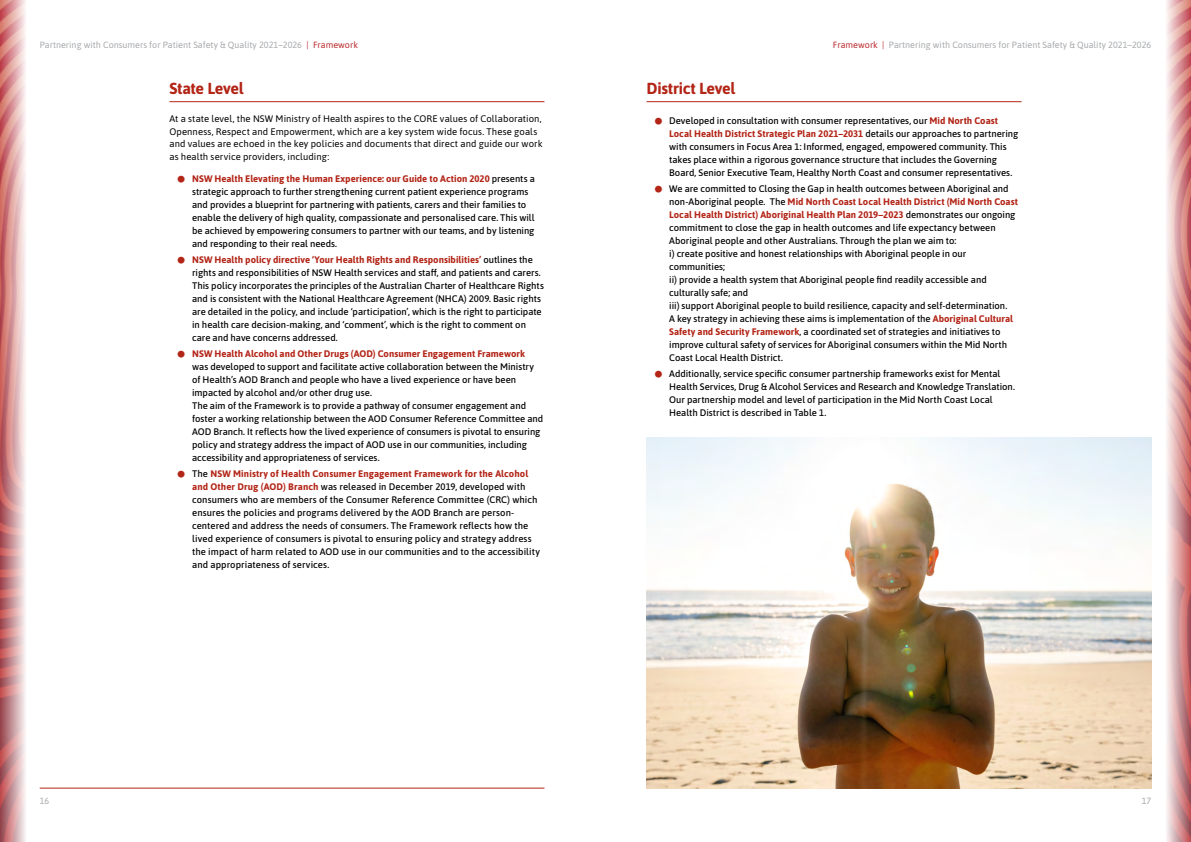
<style>
.page{position:relative;width:1191px;height:842px;background:#fff}
.page>*{position:absolute;margin:0;border:0;box-sizing:border-box;transform-origin:0 0}
.t1{font:700 16px "Asap";letter-spacing:-.02em;color:#b32517}
.t2{font:500 9.5px/13px "Asap";color:#000}
.t3{font:9.5px/13px "Asap";letter-spacing:.01em;color:#000}
.t4{font:700 9.5px "Asap";color:#b32517}
.t5{font:9px "Asap";color:#a7a9ac}
.s1{color:#bc282e}
.s2{font-weight:700;color:#b32517}
</style>
<div class="page">
<img style="left:0;top:0;width:57px;height:842px">
<hr style="left:40px;top:788px;width:504px;height:1px;background:#b32517">
<hr style="left:646px;top:788px;width:505px;height:1px;background:#b32517">
<hr style="left:169px;top:101px;width:375px;height:1px;background:#b32517">
<hr style="left:646px;top:101px;width:375px;height:1px;background:#b32517">
<img style="left:1134px;top:0;width:57px;height:842px">
<img style="left:646px;top:438px;width:505px;height:350px">
<p class="t5" style="left:40px;top:39px;width:320px">Partnering with Consumers for Patient Safety &amp; Quality 2021–2026 <span class="s1">| Framework</span></p>
<p class="t5" style="left:833px;top:39px;width:320px"><span class="s1">Framework |</span> Partnering with Consumers for Patient Safety &amp; Quality 2021–2026</p>
<h1 class="t1" style="left:169px;top:77px;width:76px">State Level</h1>
<p class="t3" style="left:169px;top:111px;width:375px">At a state level, the NSW Ministry of Health aspires to the CORE values of Collaboration, Openness, Respect and Empowerment, which are a key system wide focus. These goals and values are echoed in the key policies and documents that direct and guide our work as health service providers, including:</p>
<p class="t2" style="left:192px;top:172px;width:344px"><span class="s2">NSW Health Elevating the Human Experience: our Guide to Action 2020</span> presents a strategic approach to further strengthening current patient experience programs and provides a blueprint for partnering with patients, carers and their families to enable the delivery of high quality, compassionate and personalised care. This will be achieved by empowering consumers to partner with our teams, and by listening and responding to their real needs.</p>
<p class="t2" style="left:192px;top:253px;width:353px"><span class="s2">NSW Health policy directive ‘Your Health Rights and Responsibilities’</span> outlines the rights and responsibilities of NSW Health services and staff, and patients and carers.<br>This policy incorporates the principles of the Australian Charter of Healthcare Rights and is consistent with the National Healthcare Agreement (NHCA) 2009. Basic rights are detailed in the policy, and include ‘participation’, which is the right to participate in health care decision-making, and ‘comment’, which is the right to comment on care and have concerns addressed.</p>
<p class="t4" style="left:192px;top:347px;width:334px">NSW Health Alcohol and Other Drugs (AOD) Consumer Engagement Framework</p>
<p class="t2" style="left:192px;top:359px;width:353px">was developed to support and facilitate active collaboration between the Ministry of Health’s AOD Branch and people who have a lived experience or have been impacted by alcohol and/or other drug use.<br>The aim of the Framework is to provide a pathway of consumer engagement and foster a working relationship between the AOD Consumer Reference Committee and AOD Branch. It reflects how the lived experience of consumers is pivotal to ensuring policy and strategy address the impact of AOD use in our communities, including accessibility and appropriateness of services.</p>
<p class="t2" style="left:192px;top:466px;width:349px">The <span class="s2">NSW Ministry of Health Consumer Engagement Framework for the Alcohol and Other Drug (AOD) Branch</span> was released in December 2019, developed with consumers who are members of the Consumer Reference Committee (CRC) which ensures the policies and programs delivered by the AOD Branch are person&shy;centered and address the needs of consumers. The Framework reflects how the lived experience of consumers is pivotal to ensuring policy and strategy address the impact of harm related to AOD use in our communities and to the accessibility and appropriateness of services.</p>
<h1 class="t1" style="left:646px;top:77px;width:90px">District Level</h1>
<p class="t2" style="left:669px;top:114px;width:350px">Developed in consultation with consumer representatives, our <span class="s2">Mid North Coast Local Health District Strategic Plan 2021–2031</span> details our approaches to partnering with consumers in Focus Area 1: Informed, engaged, empowered community. This takes place within a rigorous governance structure that includes the Governing Board, Senior Executive Team, Healthy North Coast and consumer representatives.</p>
<p class="t2" style="left:669px;top:182px;width:350px">We are committed to Closing the Gap in health outcomes between Aboriginal and non-Aboriginal people. The <span class="s2">Mid North Coast Local Health District (Mid North Coast Local Health District) Aboriginal Health Plan 2019–2023</span> demonstrates our ongoing commitment to close the gap in health outcomes and life expectancy between Aboriginal people and other Australians. Through the plan we aim to:<br>i) create positive and honest relationships with Aboriginal people in our communities;<br>ii) provide a health system that Aboriginal people find readily accessible and culturally safe; and<br>iii) support Aboriginal people to build resilience, capacity and self-determination.<br>A key strategy in achieving these aims is implementation of the <span class="s2">Aboriginal Cultural Safety and Security Framework</span>, a coordinated set of strategies and initiatives to improve cultural safety of services for Aboriginal consumers within the Mid North Coast Local Health District.</p>
<p class="t2" style="left:669px;top:367px;width:347px">Additionally, service specific consumer partnership frameworks exist for Mental Health Services, Drug &amp; Alcohol Services and Research and Knowledge Translation.<br>Our partnership model and level of participation in the Mid North Coast Local Health District is described in Table 1.</p>
<p class="t5" style="left:40px;top:795px;width:11px">16</p>
<p class="t5" style="left:1141px;top:795px;width:11px">17</p>
</div>
